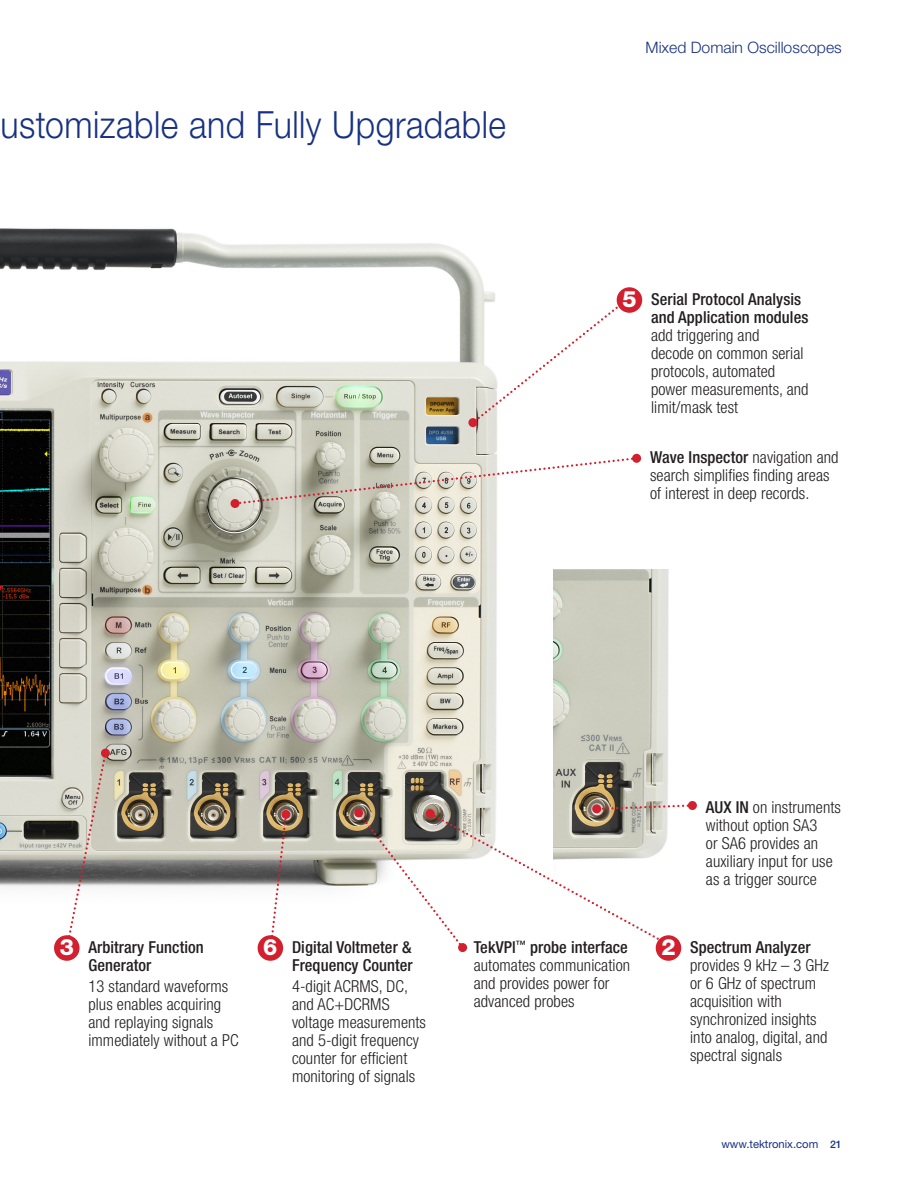
<style>
.page{position:relative;width:918px;height:1188px;background:#fff}
.page>*{position:absolute;margin:0;border:0;box-sizing:border-box;transform-origin:0 0}
.t1{font:300 37.5px "Helvetica Neue";letter-spacing:.015em;color:#183181;scale:.9 1}
.t2{font:800 22.5px "Helvetica Neue";color:#fff}
.Callouts{font:300 condensed 16.5px/18px "Helvetica Neue";letter-spacing:.005em;color:#231f20}
.Callouts-2{font:500 condensed 16.5px/18px "Helvetica Neue";letter-spacing:.005em;color:#231f20}
.t3{font:300 15.75px "Helvetica Neue";color:#183181}
.t4{font:11.25px "Helvetica Neue";color:#183181}
.s1{font-weight:500}
.s2{font-weight:500;font-size:10.5px}
</style>
<div class="page">
<img style="left:553px;top:569px;width:115px;height:234px">
<img style="left:0;top:228px;width:497px;height:660px">
<svg style="left:67px;top:752px;width:41px;height:181px"></svg>
<div style="left:101px;top:749px;width:9px;height:9px;background:#d2202f;border-radius:50%"></div>
<svg style="left:269px;top:813px;width:19px;height:129px"></svg>
<div style="left:281px;top:810px;width:9px;height:9px;background:#d2202f;border-radius:50%"></div>
<svg style="left:471px;top:298px;width:147px;height:126px"></svg>
<div style="left:468px;top:418px;width:9px;height:9px;background:#d2202f;border-radius:50%"></div>
<div style="left:458px;top:943px;width:9px;height:9px;background:#d2202f;border-radius:50%"></div>
<div style="left:354px;top:808px;width:9px;height:9px;background:#d2202f;border-radius:50%"></div>
<div style="left:54px;top:935px;width:26px;height:26px;background:#d2202f;border-radius:50%"></div>
<div style="left:257px;top:935px;width:26px;height:26px;background:#d2202f;border-radius:50%"></div>
<div style="left:655px;top:935px;width:26px;height:26px;background:#d2202f;border-radius:50%"></div>
<svg style="left:357px;top:803px;width:330px;height:146px"></svg>
<div style="left:687px;top:801px;width:9px;height:9px;background:#d2202f;border-radius:50%"></div>
<div style="left:592px;top:804px;width:9px;height:9px;background:#d2202f;border-radius:50%"></div>
<svg style="left:235px;top:456px;width:397px;height:50px"></svg>
<div style="left:632px;top:454px;width:9px;height:9px;background:#d2202f;border-radius:50%"></div>
<div style="left:230px;top:499px;width:9px;height:9px;background:#d2202f;border-radius:50%"></div>
<div style="left:616px;top:287px;width:26px;height:26px;background:#d2202f;border-radius:50%"></div>
<h1 class="t1" style="left:1px;top:101px;width:563px">ustomizable and Fully Upgradable</h1>
<p class="t3" style="left:645px;top:37px;width:198px">Mixed Domain Oscilloscopes</p>
<p class="t2" style="left:622px;top:286px;width:16px">5</p>
<p class="Callouts" style="left:651px;top:290px;width:159px"><span class="s1">Serial Protocol Analysis and Application modules </span>add triggering and<br>decode on common serial protocols, automated power measurements, and limit/mask test</p>
<p class="Callouts" style="left:650px;top:448px;width:190px"><span class="s1">Wave Inspector</span> navigation and search simplifies finding areas of interest in deep records.</p>
<p class="Callouts" style="left:705px;top:798px;width:136px"><span class="s1">AUX IN</span> on instruments without option SA3<br>or SA6 provides an auxiliary input for use as a trigger source</p>
<p class="t2" style="left:60px;top:934px;width:16px">3</p>
<p class="t2" style="left:263px;top:934px;width:16px">6</p>
<p class="t2" style="left:661px;top:934px;width:16px">2</p>
<p class="Callouts-2" style="left:88px;top:937px;width:117px">Arbitrary Function<br>Generator</p>
<p class="Callouts" style="left:88px;top:977px;width:152px">13 standard waveforms plus enables acquiring and replaying signals immediately without a PC</p>
<p class="Callouts-2" style="left:292px;top:937px;width:122px">Digital Voltmeter &amp;<br>Frequency Counter</p>
<p class="Callouts" style="left:292px;top:977px;width:135px">4-digit ACRMS, DC, and AC+DCRMS voltage measurements and 5-digit frequency counter for efficient monitoring of signals</p>
<p class="Callouts" style="left:473px;top:938px;width:158px"><span class="s1">TekVPl</span><sup>™</sup> <span class="s1">probe interface </span>automates communication and provides power for advanced probes</p>
<p class="Callouts" style="left:690px;top:938px;width:140px"><span class="s1">Spectrum Analyzer </span>provides 9 kHz – 3 GHz or 6 GHz of spectrum acquisition with synchronized insights into analog, digital, and spectral signals</p>
<p class="t4" style="left:721px;top:1138px;width:122px">www.tektronix.com <span class="s2">21</span></p>
</div>
